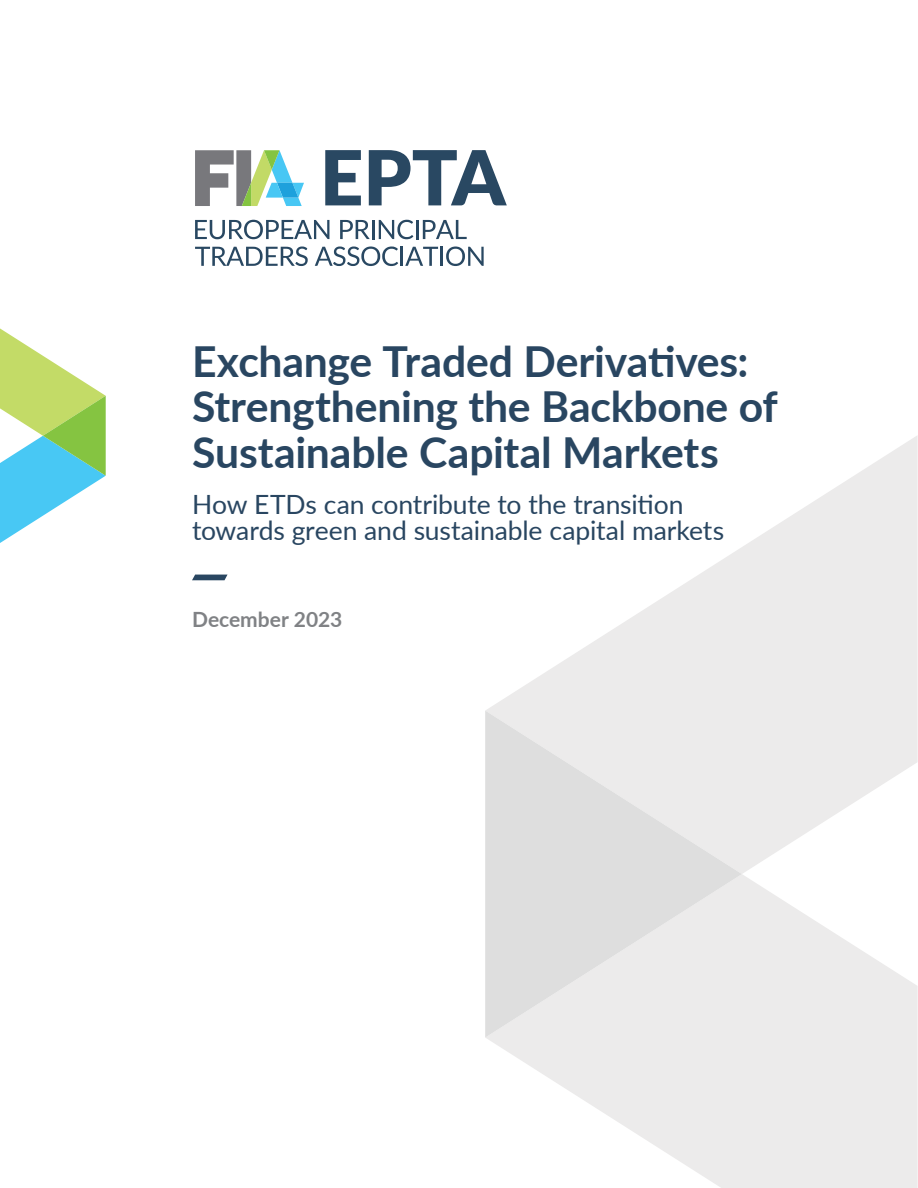
<style>
.page{position:relative;width:918px;height:1188px;background:#fff}
.page>*{position:absolute;margin:0;border:0;box-sizing:border-box;transform-origin:0 0}
.t1{font:700 42.75px/45.6px "Lato";letter-spacing:-.005em;color:#294661}
.t2{font:26.55px/26.5px "Lato";letter-spacing:-.005em;color:#294661}
.t3{font:700 21px "Lato";color:#808285}
</style>
<div class="page">
<svg style="left:485px;top:436px;width:433px;height:438px;fill:#ecebeb"></svg>
<svg style="left:487px;top:874px;width:431px;height:314px;fill:#ecebeb"></svg>
<svg style="left:485px;top:711px;width:257px;height:327px;background:#e5e4e4"></svg>
<svg style="left:192px;top:575px;width:36px;height:5px"></svg>
<svg style="left:0;top:328px;width:106px;height:215px"></svg>
<svg style="left:195px;top:220px;width:134px;height:19px"></svg>
<svg style="left:340px;top:220px;width:127px;height:19px"></svg>
<svg style="left:195px;top:247px;width:113px;height:19px"></svg>
<svg style="left:315px;top:247px;width:123px;height:19px"></svg>
<hr style="left:440px;top:247px;width:3px;height:19px;background:#294862">
<svg style="left:446px;top:247px;width:38px;height:19px"></svg>
<svg style="left:325px;top:150px;width:36px;height:55px"></svg>
<svg style="left:369px;top:150px;width:138px;height:55px"></svg>
<svg style="left:195px;top:150px;width:109px;height:56px"></svg>
<p class="t1" style="left:192px;top:336px;width:587px">Exchange Traded Derivatives:<br>Strengthening the Backbone of<br>Sustainable Capital Markets</p>
<p class="t2" style="left:192px;top:490px;width:534px">How ETDs can contribute to the transition towards green and sustainable capital markets</p>
<p class="t3" style="left:192px;top:604px;width:152px">December 2023</p>
</div>
